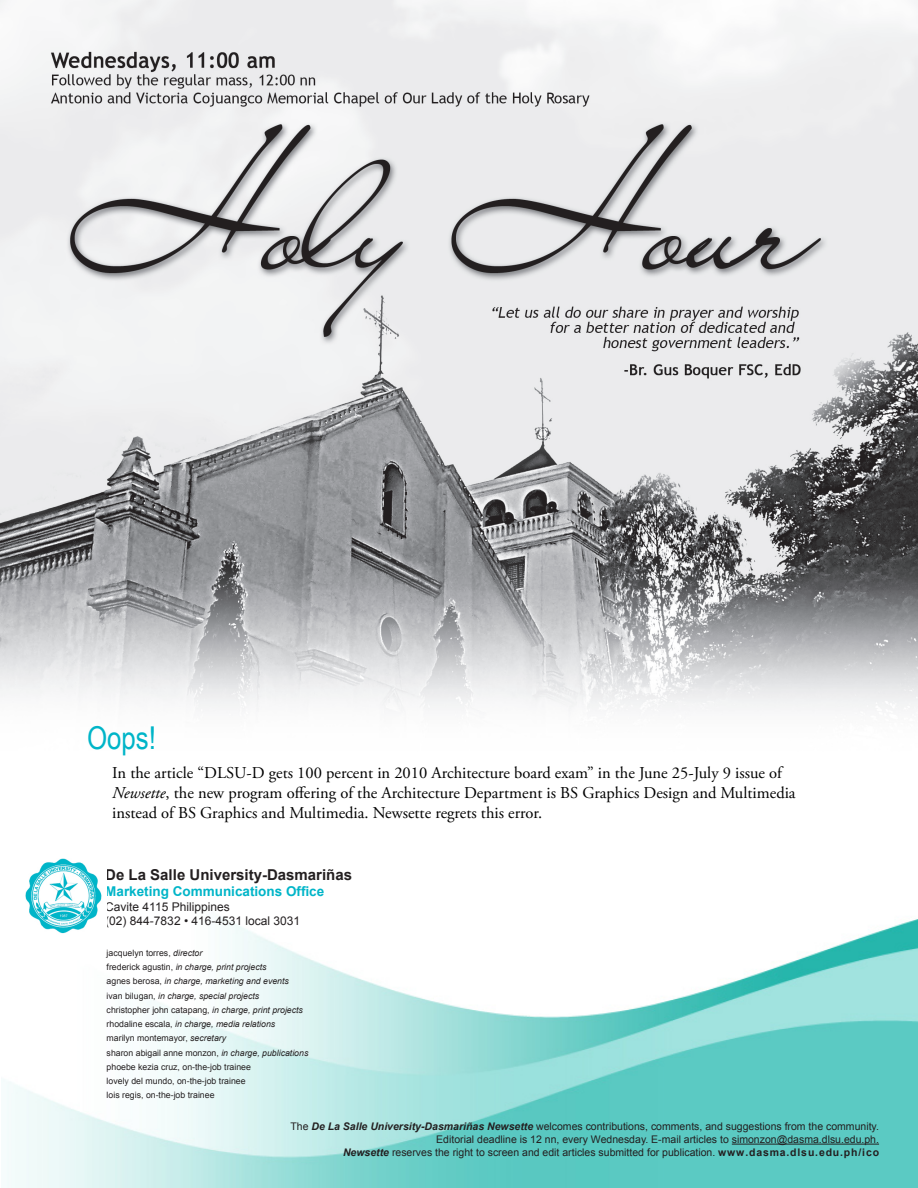
<style>
.page{position:relative;width:918px;height:1188px;background:#fff}
.page>*{position:absolute;margin:0;border:0;box-sizing:border-box;transform-origin:0 0}
.t1{font:31.5px "Arial Narrow";color:#00b5c8}
.t2{font:16.5px/19.8px "Adobe Garamond Pro";color:#000}
.Newsette_Body{font:700 15px "Arial";color:#231f20}
.Newsette_Body-2{font:700 13.5px "Arial";color:#00b5c8}
.Newsette_Body-3{font:12px/14.4px "Arial";color:#231f20}
.t3{font:10.5px "Arial";color:#231f20}
.t4{font:8.7px/14.2px "Arial";color:#231f20}
.t5{font:italic 8.7px/14.2px "Arial";color:#231f20}
.s1{font-style:italic}
.s2{font-style:normal}
.s3{font-weight:700;font-style:italic}
.s4{font-weight:700}
</style>
<div class="page">
<img style="left:0;top:1px;width:918px;height:708px">
<img style="left:1px;top:919px;width:917px;height:269px">
<hr style="left:732px;top:1144px;width:147px;height:1px;background:#231f20">
<img style="left:23px;top:858px;width:83px;height:79px">
<p class="t1" style="left:87px;top:715px;width:70px">Oops!</p>
<p class="t2" style="left:112px;top:764px;width:685px">In the article “DLSU-D gets 100 percent in 2010 Architecture board exam” in the June 25-July 9 issue of<br><span class="s1">Newsette</span>, the new program offering of the Architecture Department is BS Graphics Design and Multimedia instead of BS Graphics and Multimedia. Newsette regrets this error.</p>
<p class="Newsette_Body" style="left:105px;top:865px;width:248px">De La Salle University-Dasmariñas</p>
<p class="Newsette_Body-2" style="left:105px;top:883px;width:221px">Marketing Communications Office</p>
<p class="Newsette_Body-3" style="left:105px;top:899px;width:196px">Cavite 4115 Philippines<br>(02) 844-7832 • 416-4531 local 3031</p>
<p class="t5" style="left:107px;top:946px;width:198px"><span class="s2">jacquelyn torres,</span> director<br><span class="s2">frederick agustin,</span> in charge, print projects<br><span class="s2">agnes berosa,</span> in charge, marketing and events <span class="s2">ivan bilugan,</span> in charge, special projects <span class="s2">christopher john catapang,</span> in charge, print projects</p>
<p class="t4" style="left:107px;top:1017px;width:203px">rhodaline escala, <span class="s1">in charge, media relations<br></span>marilyn montemayor, <span class="s1">secretary<br></span>sharon abigail anne monzon, <span class="s1">in charge, publications </span>phoebe kezia cruz, on-the-job trainee</p>
<p class="t4" style="left:107px;top:1074px;width:141px">lovely del mundo, on-the-job trainee</p>
<p class="t4" style="left:107px;top:1088px;width:109px">lois regis, on-the-job trainee</p>
<p class="t3" style="left:290px;top:1120px;width:590px">The <span class="s3">De La Salle University-Dasmariñas Newsette</span> welcomes contributions, comments, and suggestions from the community.</p>
<p class="t3" style="left:436px;top:1132px;width:444px">Editorial deadline is 12 nn, every Wednesday. E-mail articles to simonzon@dasma.dlsu.edu.ph.</p>
<p class="t3" style="left:343px;top:1145px;width:538px"><span class="s3">Newsette</span> reserves the right to screen and edit articles submitted for publication. <span class="s4">www.dasma.dlsu.edu.ph/ico</span></p>
</div>
